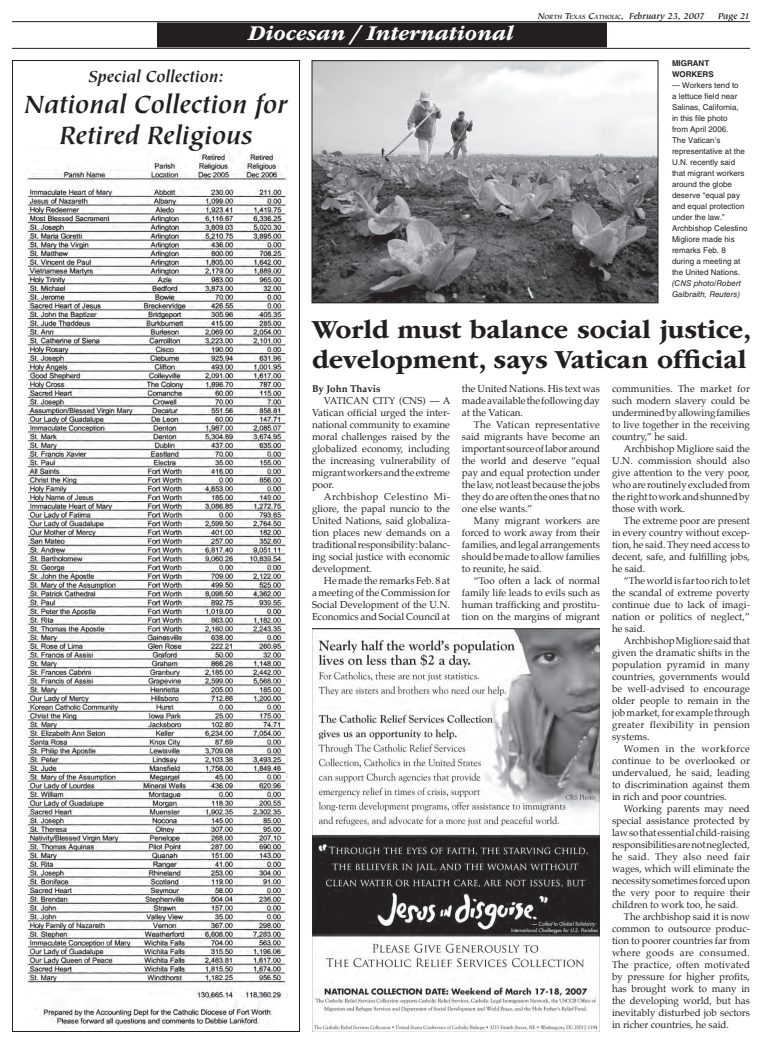
<style>
.page{position:relative;width:774px;height:1056px;background:#fff}
.page>*{position:absolute;margin:0;border:0;box-sizing:border-box;transform-origin:0 0}
.t1{font:italic 700 28px/31px "Tiepolo Std";color:#231f20;text-align:center}
.t2{font:700 27.2px/30px "ITC Garamond Std";color:#231f20}
.t3{font:italic 700 22px "ITC Garamond Std";color:#fff}
.t4{font:italic 700 18px "Tiepolo Std";color:#231f20}
.t5{font:9.8px "Palatino";color:#231f20}
.t6{font:9.8px "Palatino";letter-spacing:.03em;color:#231f20}
.t7{font:9.8px "Palatino";letter-spacing:.02em;color:#231f20}
.t8{font:9.8px "Palatino";letter-spacing:.025em;color:#231f20}
.t9{font:9.8px "Palatino";letter-spacing:.045em;color:#231f20}
.t10{font:9.8px "Palatino";letter-spacing:.04em;color:#231f20}
.t11{font:9.8px "Palatino";letter-spacing:.055em;color:#231f20}
.t12{font:700 9.8px "Palatino";color:#231f20}
.t13{font:italic 700 9.7px "Tiepolo Std";color:#231f20}
.t14{font:8px/11px "Helvetica LT Std";color:#231f20}
.t15{font:700 8px/11px "Helvetica LT Std";color:#231f20}
.s1{font-size:6.8px}
.s2{font-style:italic}
</style>
<div class="page">
<hr style="left:12px;top:21px;width:738px;height:1px;background:#231f20">
<hr style="left:12px;top:48px;width:738px;height:1px;background:#231f20">
<div style="left:158px;top:23px;width:448px;height:24px;background:#231f20"></div>
<div style="left:157px;top:22px;width:450px;height:25px;border:1px solid #231f20"></div>
<img style="left:25px;top:152px;width:263px;height:874px">
<img style="left:312px;top:629px;width:288px;height:403px">
<img style="left:314px;top:63px;width:342px;height:238px">
<div style="left:312px;top:61px;width:346px;height:242px;border:1px solid #231f20"></div>
<p class="t3" style="left:248px;top:25px;width:267px">Diocesan / International</p>
<p class="t4" style="left:89px;top:69px;width:136px">Special Collection:</p>
<p class="t1" style="left:24px;top:91px;width:265px">National Collection for<br>Retired Religious</p>
<p class="t13" style="left:538px;top:12px;width:168px">N<span class="s1">ORTH</span> T<span class="s1">EXAS</span> C<span class="s1">ATHOLIC</span>, February 23, 2007</p>
<p class="t13" style="left:718px;top:12px;width:34px">Page 21</p>
<p class="t15" style="left:672px;top:58px;width:43px">MIGRANT<br>WORKERS</p>
<p class="t14" style="left:672px;top:80px;width:77px">— Workers tend to<br>a lettuce field near<br>Salinas, California,<br>in this file photo<br>from April 2006.<br>The Vatican’s representative at the<br>U.N. recently said that migrant workers around the globe deserve “equal pay and equal protection under the law.”<br>Archbishop Celestino<br>Migliore made his remarks Feb. 8 during a meeting at the United Nations. <span class="s2">(CNS photo/Robert<br>Galbraith, Reuters)</span></p>
<p class="t2" style="left:312px;top:317px;width:441px">World must balance social justice, development, says Vatican official</p>
<p class="t7" style="left:612px;top:384px;width:140px">communities. The market for</p>
<p class="t5" style="left:612px;top:396px;width:140px">such modern slavery could be</p>
<p class="t5" style="left:612px;top:408px;width:140px">undermined by allowing families</p>
<p class="t5" style="left:612px;top:420px;width:139px">to live together in the receiving</p>
<p class="t5" style="left:612px;top:432px;width:77px">country,” he said.</p>
<p class="t5" style="left:624px;top:444px;width:127px">Archbishop Migliore said the</p>
<p class="t5" style="left:612px;top:456px;width:140px">U.N. commission should also</p>
<p class="t5" style="left:612px;top:468px;width:139px">give attention to the very poor,</p>
<p class="t5" style="left:612px;top:480px;width:139px">who are routinely excluded from</p>
<p class="t5" style="left:612px;top:492px;width:140px">the right to work and shunned by</p>
<p class="t5" style="left:612px;top:504px;width:75px">those with work.</p>
<p class="t5" style="left:624px;top:516px;width:127px">The extreme poor are present</p>
<p class="t5" style="left:612px;top:528px;width:139px">in every country without excep-</p>
<p class="t5" style="left:612px;top:540px;width:140px">tion, he said. They need access to</p>
<p class="t5" style="left:612px;top:552px;width:140px">decent, safe, and fulfilling jobs,</p>
<p class="t5" style="left:612px;top:564px;width:35px">he said.</p>
<p class="t5" style="left:624px;top:576px;width:128px">“The world is far too rich to let</p>
<p class="t5" style="left:612px;top:588px;width:139px">the scandal of extreme poverty</p>
<p class="t5" style="left:612px;top:600px;width:139px">continue due to lack of imagi-</p>
<p class="t5" style="left:612px;top:612px;width:140px">nation or politics of neglect,”</p>
<p class="t5" style="left:612px;top:624px;width:35px">he said.</p>
<p class="t5" style="left:624px;top:636px;width:127px">Archbishop Migliore said that</p>
<p class="t5" style="left:612px;top:648px;width:139px">given the dramatic shifts in the</p>
<p class="t7" style="left:612px;top:660px;width:139px">population pyramid in many</p>
<p class="t5" style="left:612px;top:672px;width:140px">countries, governments would</p>
<p class="t5" style="left:612px;top:684px;width:140px">be well-advised to encourage</p>
<p class="t5" style="left:612px;top:696px;width:139px">older people to remain in the</p>
<p class="t5" style="left:612px;top:708px;width:139px">job market, for example through</p>
<p class="t6" style="left:612px;top:720px;width:139px">greater flexibility in pension</p>
<p class="t5" style="left:612px;top:732px;width:39px">systems.</p>
<p class="t11" style="left:624px;top:744px;width:127px">Women in the workforce</p>
<p class="t5" style="left:612px;top:756px;width:140px">continue to be overlooked or</p>
<p class="t5" style="left:612px;top:768px;width:139px">undervalued, he said, leading</p>
<p class="t5" style="left:612px;top:780px;width:140px">to discrimination against them</p>
<p class="t5" style="left:612px;top:792px;width:116px">in rich and poor countries.</p>
<p class="t5" style="left:624px;top:804px;width:127px">Working parents may need</p>
<p class="t5" style="left:612px;top:816px;width:139px">special assistance protected by</p>
<p class="t5" style="left:612px;top:828px;width:140px">law so that essential child-raising</p>
<p class="t5" style="left:612px;top:840px;width:139px">responsibilities are not neglected,</p>
<p class="t6" style="left:612px;top:852px;width:139px">he said. They also need fair</p>
<p class="t5" style="left:612px;top:864px;width:139px">wages, which will eliminate the</p>
<p class="t5" style="left:612px;top:876px;width:140px">necessity sometimes forced upon</p>
<p class="t5" style="left:612px;top:888px;width:139px">the very poor to require their</p>
<p class="t5" style="left:612px;top:900px;width:128px">children to work too, he said.</p>
<p class="t5" style="left:624px;top:912px;width:128px">The archbishop said it is now</p>
<p class="t5" style="left:612px;top:924px;width:140px">common to outsource produc-</p>
<p class="t5" style="left:612px;top:936px;width:139px">tion to poorer countries far from</p>
<p class="t10" style="left:612px;top:948px;width:139px">where goods are consumed.</p>
<p class="t5" style="left:612px;top:960px;width:139px">The practice, often motivated</p>
<p class="t5" style="left:612px;top:972px;width:139px">by pressure for higher profits,</p>
<p class="t5" style="left:612px;top:984px;width:139px">has brought work to many in</p>
<p class="t5" style="left:612px;top:996px;width:139px">the developing world, but has</p>
<p class="t5" style="left:612px;top:1008px;width:139px">inevitably disturbed job sectors</p>
<p class="t5" style="left:612px;top:1020px;width:118px">in richer countries, he said.</p>
<p class="t5" style="left:462px;top:384px;width:139px">the United Nations. His text was</p>
<p class="t5" style="left:462px;top:396px;width:139px">made available the following day</p>
<p class="t5" style="left:462px;top:408px;width:63px">at the Vatican.</p>
<p class="t8" style="left:474px;top:420px;width:127px">The Vatican representative</p>
<p class="t5" style="left:462px;top:432px;width:140px">said migrants have become an</p>
<p class="t5" style="left:462px;top:444px;width:140px">important source of labor around</p>
<p class="t5" style="left:462px;top:456px;width:140px">the world and deserve “equal</p>
<p class="t5" style="left:462px;top:468px;width:139px">pay and equal protection under</p>
<p class="t5" style="left:462px;top:480px;width:139px">the law, not least because the jobs</p>
<p class="t5" style="left:462px;top:492px;width:139px">they do are often the ones that no</p>
<p class="t5" style="left:462px;top:504px;width:72px">one else wants.”</p>
<p class="t5" style="left:474px;top:516px;width:128px">Many migrant workers are</p>
<p class="t5" style="left:462px;top:528px;width:139px">forced to work away from their</p>
<p class="t5" style="left:462px;top:540px;width:140px">families, and legal arrangements</p>
<p class="t5" style="left:462px;top:552px;width:140px">should be made to allow families</p>
<p class="t5" style="left:462px;top:564px;width:81px">to reunite, he said.</p>
<p class="t5" style="left:474px;top:576px;width:128px">“Too often a lack of normal</p>
<p class="t5" style="left:462px;top:588px;width:140px">family life leads to evils such as</p>
<p class="t5" style="left:462px;top:600px;width:139px">human trafficking and prostitu-</p>
<p class="t5" style="left:462px;top:612px;width:139px">tion on the margins of migrant</p>
<p class="t12" style="left:312px;top:384px;width:70px">By John Thavis</p>
<p class="t5" style="left:324px;top:396px;width:128px">VATICAN CITY (CNS) — A</p>
<p class="t5" style="left:312px;top:408px;width:139px">Vatican official urged the inter-</p>
<p class="t5" style="left:312px;top:420px;width:139px">national community to examine</p>
<p class="t5" style="left:312px;top:432px;width:140px">moral challenges raised by the</p>
<p class="t5" style="left:312px;top:444px;width:139px">globalized economy, including</p>
<p class="t5" style="left:312px;top:456px;width:139px">the increasing vulnerability of</p>
<p class="t5" style="left:312px;top:468px;width:139px">migrant workers and the extreme</p>
<p class="t5" style="left:312px;top:480px;width:24px">poor.</p>
<p class="t9" style="left:324px;top:492px;width:127px">Archbishop Celestino Mi-</p>
<p class="t5" style="left:312px;top:504px;width:139px">gliore, the papal nuncio to the</p>
<p class="t5" style="left:312px;top:516px;width:140px">United Nations, said globaliza-</p>
<p class="t5" style="left:312px;top:528px;width:140px">tion places new demands on a</p>
<p class="t5" style="left:312px;top:540px;width:139px">traditional responsibility: balanc-</p>
<p class="t5" style="left:312px;top:552px;width:140px">ing social justice with economic</p>
<p class="t5" style="left:312px;top:564px;width:61px">development.</p>
<p class="t5" style="left:324px;top:576px;width:127px">He made the remarks Feb. 8 at</p>
<p class="t5" style="left:312px;top:588px;width:140px">a meeting of the Commission for</p>
<p class="t5" style="left:312px;top:600px;width:140px">Social Development of the U.N.</p>
<p class="t5" style="left:312px;top:612px;width:140px">Economics and Social Council at</p>
</div>
